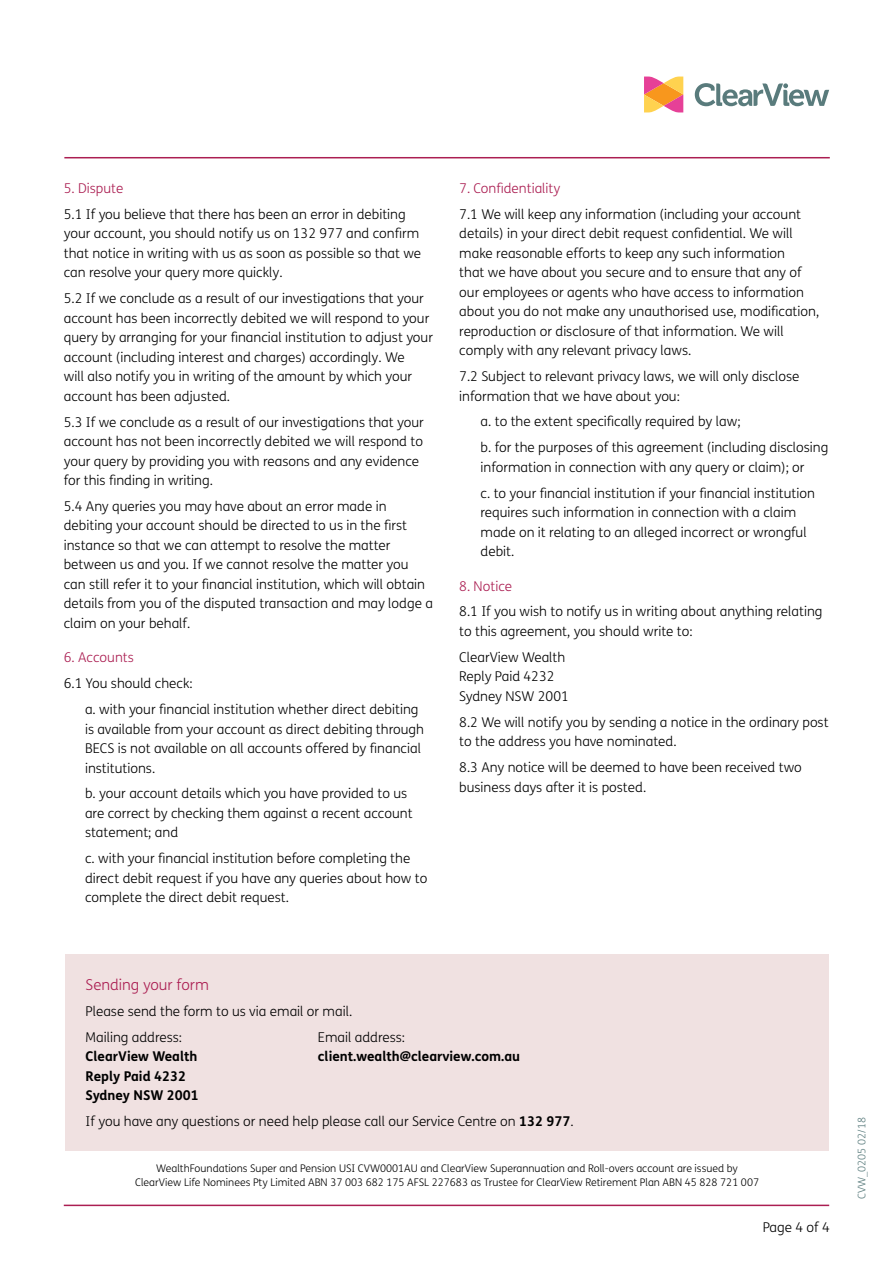
<style>
.page{position:relative;width:893px;height:1263px;background:#fff}
.page>*{position:absolute;margin:0;border:0;box-sizing:border-box;transform-origin:0 0}
.t1{font:300 15px "FS Me";color:#ab1e52}
.t2{font:300 13.5px/19.5px "FS Me";color:#000}
.t3{font:700 13.5px/19.5px "FS Me";color:#000}
.t4{font:300 13.5px "FS Me";color:#ab1e52}
.t5{font:300 10.5px/13.5px "FS Me";color:#000;text-align:center}
.t6{font:300 10.5px "FS Me";color:#597b7c}
.s1{font-weight:700}
</style>
<div class="page">
<hr style="left:64px;top:1204px;width:765px;height:2px;background:#ab1e52">
<hr style="left:64px;top:157px;width:766px;height:1px;background:#ab1e52">
<svg style="left:644px;top:77px;width:39px;height:35px"></svg>
<svg style="left:695px;top:83px;width:134px;height:23px"></svg>
<div style="left:65px;top:954px;width:764px;height:197px;background:#f0e1e1"></div>
<p class="t4" style="left:64px;top:179px;width:61px">5. Dispute</p>
<p class="t2" style="left:64px;top:204px;width:359px">5.1 If you believe that there has been an error in debiting your account, you should notify us on 132 977 and confirm that notice in writing with us as soon as possible so that we can resolve your query more quickly.</p>
<p class="t2" style="left:64px;top:288px;width:371px">5.2 If we conclude as a result of our investigations that your account has been incorrectly debited we will respond to your query by arranging for your financial institution to adjust your account (including interest and charges) accordingly. We<br>will also notify you in writing of the amount by which your account has been adjusted.</p>
<p class="t2" style="left:64px;top:412px;width:362px">5.3 If we conclude as a result of our investigations that your account has not been incorrectly debited we will respond to your query by providing you with reasons and any evidence for this finding in writing.</p>
<p class="t2" style="left:64px;top:496px;width:371px">5.4 Any queries you may have about an error made in debiting your account should be directed to us in the first instance so that we can attempt to resolve the matter between us and you. If we cannot resolve the matter you can still refer it to your financial institution, which will obtain details from you of the disputed transaction and may lodge a claim on your behalf.</p>
<p class="t4" style="left:64px;top:648px;width:72px">6. Accounts</p>
<p class="t2" style="left:85px;top:670px;width:335px;line-height:26px;text-indent:-21px">6.1 You should check:<br>a. with your financial institution whether direct debiting</p>
<p class="t2" style="left:85px;top:719px;width:340px">is available from your account as direct debiting through<br>BECS is not available on all accounts offered by financial institutions.</p>
<p class="t2" style="left:85px;top:784px;width:329px">b. your account details which you have provided to us are correct by checking them against a recent account statement; and</p>
<p class="t2" style="left:85px;top:848px;width:344px">c. with your financial institution before completing the direct debit request if you have any queries about how to complete the direct debit request.</p>
<p class="t4" style="left:459px;top:179px;width:103px">7. Confidentiality</p>
<p class="t2" style="left:459px;top:204px;width:362px">7.1 We will keep any information (including your account details) in your direct debit request confidential. We will make reasonable efforts to keep any such information<br>that we have about you secure and to ensure that any of our employees or agents who have access to information about you do not make any unauthorised use, modification, reproduction or disclosure of that information. We will comply with any relevant privacy laws.</p>
<p class="t2" style="left:459px;top:366px;width:342px">7.2 Subject to relevant privacy laws, we will only disclose information that we have about you:</p>
<p class="t2" style="left:480px;top:408px;width:349px;line-height:26px">a. to the extent specifically required by law;<br>b. for the purposes of this agreement (including disclosing</p>
<p class="t2" style="left:480px;top:454px;width:336px;line-height:26px">information in connection with any query or claim); or c. to your financial institution if your financial institution</p>
<p class="t2" style="left:480px;top:502px;width:328px">requires such information in connection with a claim made on it relating to an alleged incorrect or wrongful debit.</p>
<p class="t4" style="left:459px;top:577px;width:54px">8. Notice</p>
<p class="t2" style="left:459px;top:602px;width:365px">8.1 If you wish to notify us in writing about anything relating to this agreement, you should write to:</p>
<p class="t2" style="left:459px;top:647px;width:111px">ClearView Wealth<br>Reply Paid 4232<br>Sydney NSW 2001</p>
<p class="t2" style="left:459px;top:712px;width:371px">8.2 We will notify you by sending a notice in the ordinary post to the address you have nominated.</p>
<p class="t2" style="left:459px;top:757px;width:344px">8.3 Any notice will be deemed to have been received two business days after it is posted.</p>
<p class="t1" style="left:86px;top:975px;width:125px">Sending your form</p>
<p class="t2" style="left:86px;top:998px;width:268px;line-height:26px">Please send the form to us via email or mail.<br>Mailing address:</p>
<p class="t2" style="left:318px;top:1027px;width:89px">Email address:</p>
<p class="t3" style="left:86px;top:1046px;width:113px">ClearView Wealth</p>
<p class="t3" style="left:318px;top:1046px;width:204px">client.wealth@clearview.com.au</p>
<p class="t3" style="left:86px;top:1066px;width:115px">Reply Paid 4232<br>Sydney NSW 2001</p>
<p class="t2" style="left:86px;top:1111px;width:489px">If you have any questions or need help please call our Service Centre on <span class="s1">132 977</span>.</p>
<p class="t5" style="left:135px;top:1161px;width:625px">WealthFoundations Super and Pension USI CVW0001AU and ClearView Superannuation and Roll-overs account are issued by<br>ClearView Life Nominees Pty Limited ABN 37 003 682 175 AFSL 227683 as Trustee for ClearView Retirement Plan ABN 45 828 721 007</p>
<p class="t2" style="left:763px;top:1217px;width:68px">Page 4 of 4</p>
<p class="t6" style="left:855px;top:1199px;width:83px;rotate:-90deg">CVW_0205 02/18</p>
</div>
